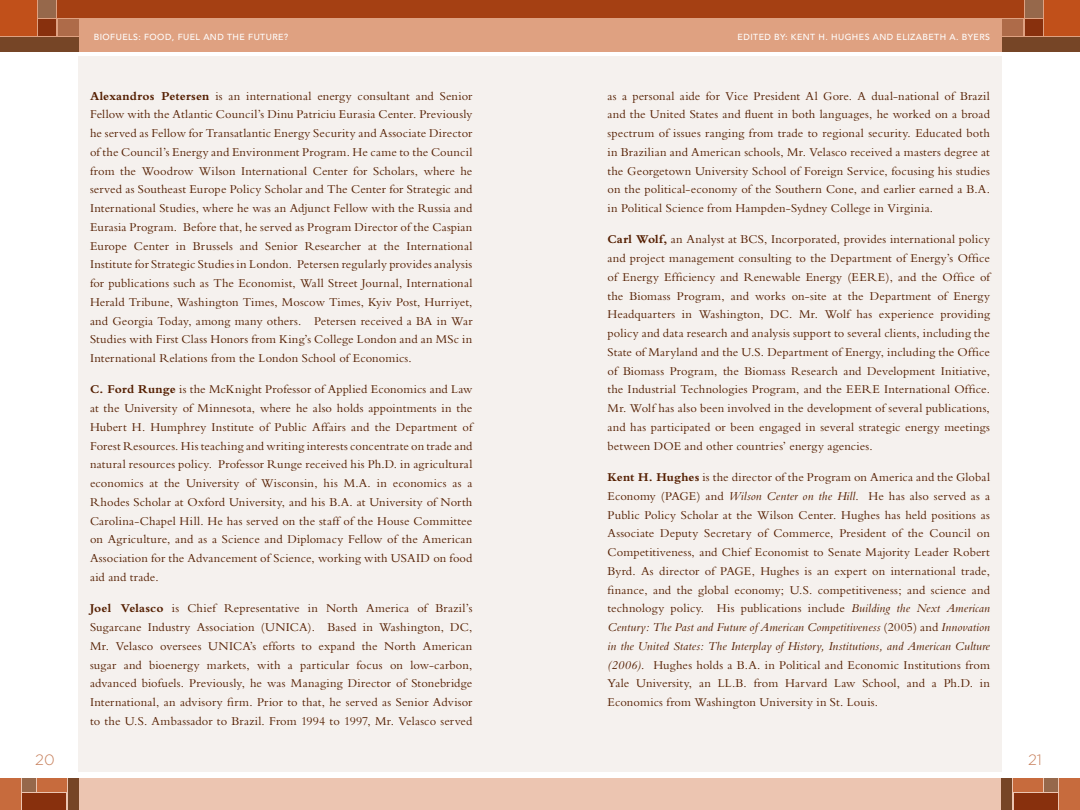
<style>
.page{position:relative;width:1080px;height:810px;background:#fff}
.page>*{position:absolute;margin:0;border:0;box-sizing:border-box;transform-origin:0 0}
.t1{font:300 15px "Gotham";color:#c7805c}
.t2{font:12.5px/18.8px "Bembo";letter-spacing:.01em;color:#541e00;text-align:justify}
.t3{font:500 8.75px "Avenir";letter-spacing:.05em;color:#fff}
.s1{font-weight:700}
.s2{font-style:italic}
</style>
<div class="page">
<div style="left:0;top:0;width:540px;height:51px;background:#dfa181"></div>
<div style="left:0;top:0;width:36px;height:35px;background:#c1501a"></div>
<div style="left:0;top:37px;width:79px;height:14px;background:#764526"></div>
<div style="left:38px;top:0;width:18px;height:17px;background:#96684b"></div>
<div style="left:58px;top:0;width:482px;height:17px;background:#a54013"></div>
<div style="left:38px;top:19px;width:18px;height:16px;background:#88300d"></div>
<div style="left:58px;top:19px;width:21px;height:16px;background:#ae6b49"></div>
<div style="left:79px;top:56px;width:461px;height:716px;background:#f5f1ee"></div>
<div style="left:0;top:778px;width:540px;height:32px;background:#ecc5b1"></div>
<div style="left:0;top:778px;width:20px;height:32px;background:#c76b3d"></div>
<div style="left:22px;top:778px;width:13px;height:14px;background:#96684b"></div>
<div style="left:22px;top:793px;width:44px;height:17px;background:#88300d"></div>
<div style="left:68px;top:778px;width:11px;height:32px;background:#764526"></div>
<div style="left:37px;top:778px;width:29px;height:14px;background:#c76b3d"></div>
<div style="left:540px;top:0;width:540px;height:51px;background:#dfa181"></div>
<div style="left:540px;top:56px;width:461px;height:716px;background:#f5f1ee"></div>
<div style="left:1045px;top:0;width:35px;height:35px;background:#c1501a"></div>
<div style="left:1002px;top:37px;width:78px;height:14px;background:#764526"></div>
<div style="left:1025px;top:0;width:18px;height:17px;background:#96684b"></div>
<div style="left:540px;top:0;width:483px;height:17px;background:#a54013"></div>
<div style="left:1025px;top:19px;width:18px;height:16px;background:#88300d"></div>
<div style="left:1002px;top:19px;width:21px;height:16px;background:#ae6b49"></div>
<div style="left:540px;top:778px;width:540px;height:32px;background:#ecc5b1"></div>
<div style="left:1060px;top:778px;width:20px;height:32px;background:#c76b3d"></div>
<div style="left:1045px;top:778px;width:13px;height:14px;background:#96684b"></div>
<div style="left:1014px;top:793px;width:44px;height:17px;background:#88300d"></div>
<div style="left:1001px;top:778px;width:11px;height:32px;background:#764526"></div>
<div style="left:1014px;top:778px;width:29px;height:14px;background:#c76b3d"></div>
<p class="t1" style="left:35px;top:752px;width:21px">20</p>
<p class="t3" style="left:94px;top:32px;width:196px">BIOFUELS: FOOD, FUEL AND THE FUTURE?</p>
<p class="t2" style="left:90px;top:86px;width:384px"><span class="s1">Alexandros Petersen</span> is an international energy consultant and Senior Fellow with the Atlantic Council’s Dinu Patriciu Eurasia Center. Previously he served as Fellow for Transatlantic Energy Security and Associate Director of the Council’s Energy and Environment Program. He came to the Council from the Woodrow Wilson International Center for Scholars, where he served as Southeast Europe Policy Scholar and The Center for Strategic and International Studies, where he was an Adjunct Fellow with the Russia and Eurasia Program. Before that, he served as Program Director of the Caspian Europe Center in Brussels and Senior Researcher at the International Institute for Strategic Studies in London. Petersen regularly provides analysis for publications such as The Economist, Wall Street Journal, International Herald Tribune, Washington Times, Moscow Times, Kyiv Post, Hurriyet, and Georgia Today, among many others. Petersen received a BA in War Studies with First Class Honors from King’s College London and an MSc in International Relations from the London School of Economics.</p>
<p class="t2" style="left:90px;top:380px;width:384px"><span class="s1">C. Ford Runge</span> is the McKnight Professor of Applied Economics and Law at the University of Minnesota, where he also holds appointments in the Hubert H. Humphrey Institute of Public Affairs and the Department of Forest Resources. His teaching and writing interests concentrate on trade and natural resources policy. Professor Runge received his Ph.D. in agricultural economics at the University of Wisconsin, his M.A. in economics as a Rhodes Scholar at Oxford University, and his B.A. at University of North Carolina-Chapel Hill. He has served on the staff of the House Committee on Agriculture, and as a Science and Diplomacy Fellow of the American Association for the Advancement of Science, working with USAID on food aid and trade.</p>
<p class="t2" style="left:90px;top:599px;width:384px"><span class="s1">Joel Velasco</span> is Chief Representative in North America of Brazil’s Sugarcane Industry Association (UNICA). Based in Washington, DC, Mr. Velasco oversees UNICA’s efforts to expand the North American sugar and bioenergy markets, with a particular focus on low-carbon, advanced biofuels. Previously, he was Managing Director of Stonebridge International, an advisory firm. Prior to that, he served as Senior Advisor to the U.S. Ambassador to Brazil. From 1994 to 1997, Mr. Velasco served</p>
<p class="t3" style="left:738px;top:32px;width:253px">EDITED BY: KENT H . H UGHES AND ELIZABETH A. BYERS</p>
<p class="t2" style="left:608px;top:86px;width:384px">as a personal aide for Vice President Al Gore. A dual-national of Brazil and the United States and fluent in both languages, he worked on a broad spectrum of issues ranging from trade to regional security. Educated both in Brazilian and American schools, Mr. Velasco received a masters degree at the Georgetown University School of Foreign Service, focusing his studies on the political-economy of the Southern Cone, and earlier earned a B.A. in Political Science from Hampden-Sydney College in Virginia.</p>
<p class="t2" style="left:608px;top:230px;width:384px"><span class="s1">Carl Wolf,</span> an Analyst at BCS, Incorporated, provides international policy and project management consulting to the Department of Energy’s Office of Energy Efficiency and Renewable Energy (EERE), and the Office of the Biomass Program, and works on-site at the Department of Energy Headquarters in Washington, DC. Mr. Wolf has experience providing policy and data research and analysis support to several clients, including the State of Maryland and the U.S. Department of Energy, including the Office of Biomass Program, the Biomass Research and Development Initiative, the Industrial Technologies Program, and the EERE International Office.<br>Mr. Wolf has also been involved in the development of several publications, and has participated or been engaged in several strategic energy meetings between DOE and other countries’ energy agencies.</p>
<p class="t2" style="left:608px;top:468px;width:384px"><span class="s1">Kent H. Hughes</span> is the director of the Program on America and the Global Economy (PAGE) and <span class="s2">Wilson Center on the Hill</span>. He has also served as a Public Policy Scholar at the Wilson Center. Hughes has held positions as Associate Deputy Secretary of Commerce, President of the Council on Competitiveness, and Chief Economist to Senate Majority Leader Robert Byrd. As director of PAGE, Hughes is an expert on international trade, finance, and the global economy; U.S. competitiveness; and science and technology policy. His publications include <span class="s2">Building the Next American Century: The Past and Future of American Competitiveness</span> (2005) and <span class="s2">Innovation in the United States: The Interplay of History, Institutions, and American Culture (2006)</span>. Hughes holds a B.A. in Political and Economic Institutions from Yale University, an LL.B. from Harvard Law School, and a Ph.D. in Economics from Washington University in St. Louis.</p>
<p class="t1" style="left:1028px;top:752px;width:15px">21</p>
</div>
